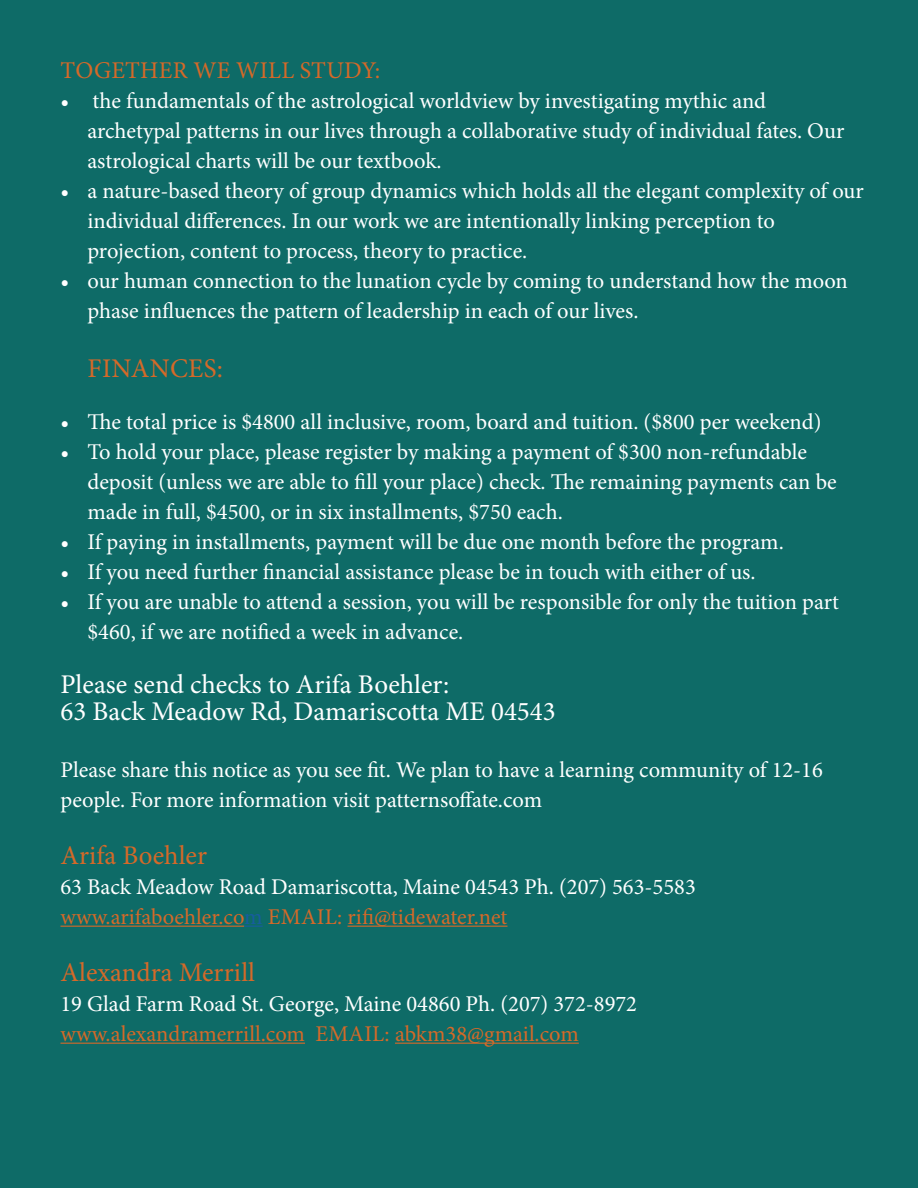
<style>
.page{position:relative;width:918px;height:1188px;background:#fff}
.page>*{position:absolute;margin:0;border:0;box-sizing:border-box;transform-origin:0 0}
.t1{font:27px "Minion Pro";color:#fff}
.t2{font:27px "Minion Pro";color:#d56929}
.t3{font:24px "Minion Pro";letter-spacing:.01em;color:#d56929}
.t4{font:22.5px/30px "Minion Pro";color:#fff}
.s1{color:#d56929}
.s2{color:#175d9e}
</style>
<div class="page">
<div style="left:0;top:0;width:21px;height:1188px;background:#0e6b67"></div>
<div style="left:21px;top:0;width:897px;height:1188px;background:#0e6b67"></div>
<hr style="left:60px;top:926px;width:184px;height:1px;background:#d56929">
<svg style="left:244px;top:926px;width:19px;height:1px"></svg>
<hr style="left:348px;top:926px;width:159px;height:1px;background:#d56929">
<hr style="left:60px;top:1043px;width:245px;height:1px;background:#d56929">
<hr style="left:395px;top:1043px;width:184px;height:1px;background:#d56929">
<p class="t3" style="left:61px;top:54px;width:321px">TOGETHER WE WILL STUDY:</p>
<p class="t4" style="left:87px;top:86px;width:759px;text-indent:-27px">• the fundamentals of the astrological worldview by investigating mythic and archetypal patterns in our lives through a collaborative study of individual fates. Our astrological charts will be our textbook.</p>
<p class="t4" style="left:87px;top:176px;width:778px;text-indent:-27px">• a nature-based theory of group dynamics which holds all the elegant complexity of our individual differences. In our work we are intentionally linking perception to projection, content to process, theory to practice.</p>
<p class="t4" style="left:87px;top:266px;width:762px;text-indent:-27px">• our human connection to the lunation cycle by coming to understand how the moon phase influences the pattern of leadership in each of our lives.</p>
<p class="t2" style="left:88px;top:351px;width:137px">FINANCES:</p>
<p class="t4" style="left:60px;top:407px;width:763px">• The total price is $4800 all inclusive, room, board and tuition. ($800 per weekend)</p>
<p class="t4" style="left:87px;top:437px;width:751px;text-indent:-27px">• To hold your place, please register by making a payment of $300 non-refundable deposit (unless we are able to fill your place) check. The remaining payments can be made in full, $4500, or in six installments, $750 each.</p>
<p class="t4" style="left:60px;top:527px;width:725px">• If paying in installments, payment will be due one month before the program.</p>
<p class="t4" style="left:60px;top:557px;width:697px">• If you need further financial assistance please be in touch with either of us.</p>
<p class="t4" style="left:87px;top:587px;width:753px;text-indent:-27px">• If you are unable to attend a session, you will be responsible for only the tuition part $460, if we are notified a week in advance.</p>
<p class="t1" style="left:60px;top:666px;width:390px">Please send checks to Arifa Boehler:</p>
<p class="t1" style="left:60px;top:693px;width:497px">63 Back Meadow Rd, Damariscotta ME 04543</p>
<p class="t4" style="left:60px;top:755px;width:764px">Please share this notice as you see fit. We plan to have a learning community of 12-16 people. For more information visit patternsoffate.com</p>
<p class="t2" style="left:60px;top:837px;width:148px">Arifa Boehler</p>
<p class="t4" style="left:60px;top:872px;width:637px">63 Back Meadow Road Damariscotta, Maine 04543 Ph. (207) 563-5583 <span class="s1">www.arifaboehler.co</span><span class="s2">m</span> <span class="s1">EMAIL: rifi@tidewater.net</span></p>
<p class="t2" style="left:60px;top:954px;width:196px">Alexandra Merrill</p>
<p class="t4" style="left:60px;top:989px;width:578px">19 Glad Farm Road St. George, Maine 04860 Ph. (207) 372-8972 <span class="s1">www.alexandramerrill.com EMAIL: abkm38@gmail.com</span></p>
</div>
